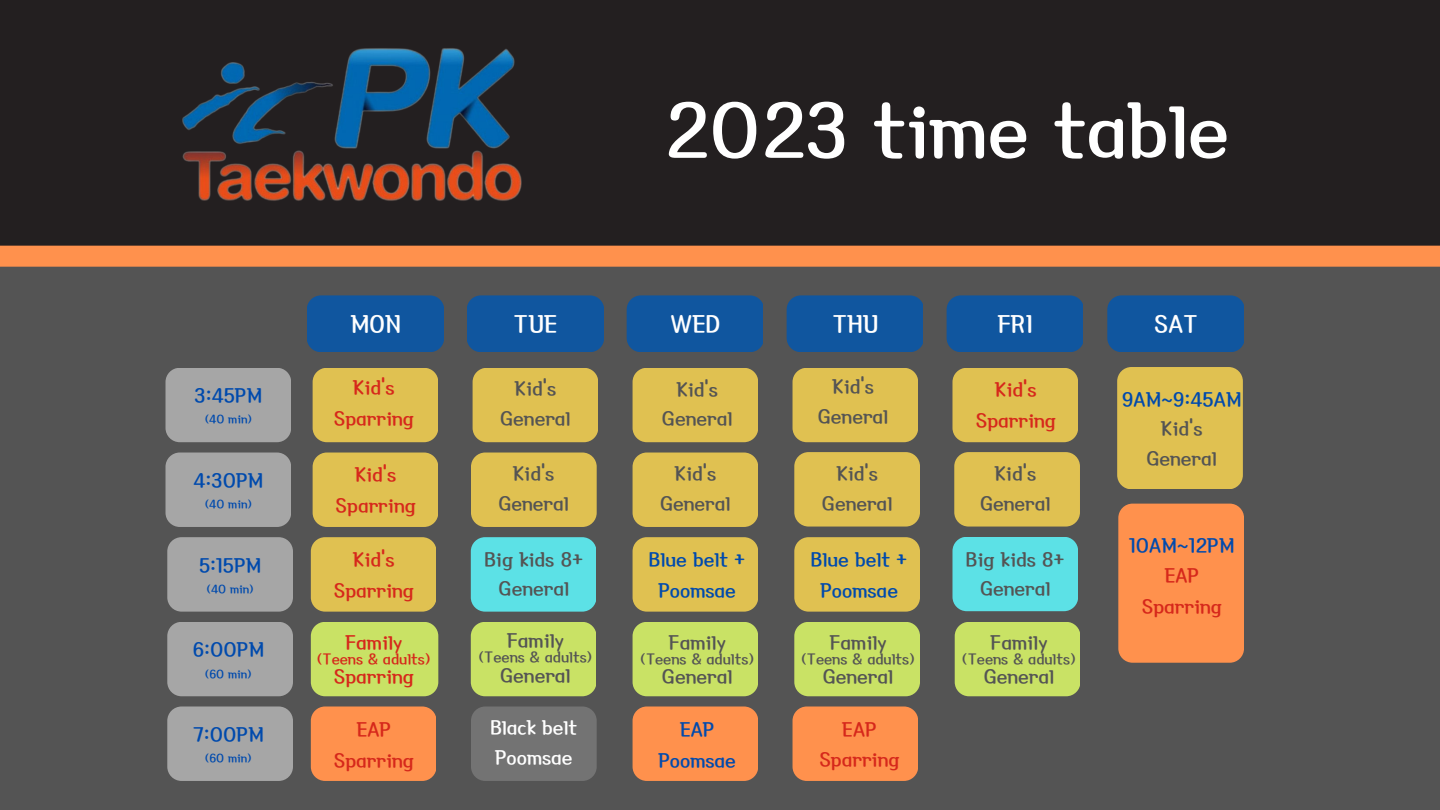
<style>
.page{position:relative;width:1440px;height:810px;background:#545454}
.page>*{position:absolute;margin:0;border:0;box-sizing:border-box;transform-origin:0 0}
.t1{font:85.7px "TT Dongnechaekbang R";color:#fff}
.t2{font:27.2px "TT Dongnechaekbang R";color:#fff}
.t3{font:22.3px/29.7px "TT Dongnechaekbang R";color:#545454;text-align:center}
.t4{font:22.3px "TT Dongnechaekbang R";color:#004aad}
.t5{font:22.3px/29.7px "TT Dongnechaekbang R";color:#fff}
.t6{font:22.2px/30.8px "TT Dongnechaekbang R";color:#d6281b;text-align:center}
.t7{font:22.2px "TT Dongnechaekbang R";color:#545454}
.t8{font:22.2px/30.8px "TT Dongnechaekbang R";color:#004aad;text-align:center}
.t9{font:17px "TT Dongnechaekbang R";color:#545454}
.t10{font:17px "TT Dongnechaekbang R";color:#d6281b}
.t11{font:13.4px "TT Dongnechaekbang R";color:#004aad}
</style>
<div class="page">
<div style="left:307px;top:295px;width:136px;height:57px;background:#10569f;border-radius:14px"></div>
<div style="left:467px;top:295px;width:136px;height:57px;background:#10569f;border-radius:14px"></div>
<div style="left:787px;top:295px;width:136px;height:57px;background:#10569f;border-radius:14px"></div>
<div style="left:1107px;top:295px;width:137px;height:57px;background:#10569f;border-radius:14px"></div>
<div style="left:627px;top:295px;width:136px;height:57px;background:#10569f;border-radius:14px"></div>
<div style="left:947px;top:295px;width:136px;height:57px;background:#10569f;border-radius:14px"></div>
<div style="left:166px;top:368px;width:125px;height:74px;background:#a6a6a6;border-radius:14px"></div>
<div style="left:166px;top:453px;width:125px;height:74px;background:#a6a6a6;border-radius:14px"></div>
<div style="left:167px;top:537px;width:126px;height:75px;background:#a6a6a6;border-radius:14px"></div>
<div style="left:167px;top:622px;width:126px;height:74px;background:#a6a6a6;border-radius:14px"></div>
<div style="left:167px;top:706px;width:126px;height:75px;background:#a6a6a6;border-radius:14px"></div>
<div style="left:313px;top:368px;width:125px;height:74px;background:#e0c151;border-radius:14px"></div>
<div style="left:313px;top:453px;width:125px;height:74px;background:#e0c151;border-radius:14px"></div>
<div style="left:311px;top:537px;width:125px;height:75px;background:#e0c151;border-radius:14px"></div>
<div style="left:311px;top:622px;width:127px;height:74px;background:#c9e265;border-radius:14px"></div>
<div style="left:311px;top:706px;width:125px;height:75px;background:#ff914d;border-radius:14px"></div>
<div style="left:473px;top:368px;width:125px;height:74px;background:#e0c151;border-radius:14px"></div>
<div style="left:471px;top:453px;width:125px;height:74px;background:#e0c151;border-radius:14px"></div>
<div style="left:471px;top:537px;width:125px;height:75px;background:#5ce1e6;border-radius:14px"></div>
<div style="left:471px;top:622px;width:125px;height:74px;background:#c9e265;border-radius:14px"></div>
<div style="left:471px;top:706px;width:125px;height:75px;background:#737373;border-radius:14px"></div>
<div style="left:633px;top:368px;width:125px;height:74px;background:#e0c151;border-radius:14px"></div>
<div style="left:793px;top:368px;width:125px;height:74px;background:#e0c151;border-radius:14px"></div>
<div style="left:952px;top:368px;width:126px;height:74px;background:#e0c151;border-radius:14px"></div>
<div style="left:633px;top:453px;width:125px;height:74px;background:#e0c151;border-radius:14px"></div>
<div style="left:633px;top:537px;width:125px;height:75px;background:#e0c151;border-radius:14px"></div>
<div style="left:633px;top:622px;width:125px;height:74px;background:#c9e265;border-radius:14px"></div>
<div style="left:794px;top:452px;width:126px;height:75px;background:#e0c151;border-radius:14px"></div>
<div style="left:794px;top:537px;width:126px;height:75px;background:#e0c151;border-radius:14px"></div>
<div style="left:954px;top:452px;width:126px;height:75px;background:#e0c151;border-radius:14px"></div>
<div style="left:952px;top:537px;width:126px;height:74px;background:#5ce1e6;border-radius:14px"></div>
<div style="left:1118px;top:504px;width:126px;height:159px;background:#ff914d;border-radius:14px"></div>
<div style="left:794px;top:622px;width:126px;height:74px;background:#c9e265;border-radius:14px"></div>
<div style="left:955px;top:622px;width:125px;height:74px;background:#c9e265;border-radius:14px"></div>
<div style="left:793px;top:706px;width:125px;height:75px;background:#ff914d;border-radius:14px"></div>
<svg style="left:0;top:0;width:1440px;height:267px;background:#3c2c25"></svg>
<img style="left:4px;top:10px;width:693px;height:243px">
<div style="left:633px;top:706px;width:125px;height:75px;background:#ff914d;border-radius:14px"></div>
<div style="left:1117px;top:367px;width:125px;height:122px;background:#e0c151;border-radius:14px"></div>
<h1 class="t1" style="left:664px;top:87px;width:567px">2023 time table</h1>
<p class="t4" style="left:195px;top:384px;width:69px">3:45PM</p>
<p class="t11" style="left:204px;top:413px;width:51px">(40 min)</p>
<p class="t4" style="left:194px;top:469px;width:71px">4:30PM</p>
<p class="t11" style="left:204px;top:497px;width:51px">(40 min)</p>
<p class="t4" style="left:199px;top:554px;width:64px">5:15PM</p>
<p class="t11" style="left:205px;top:582px;width:51px">(40 min)</p>
<p class="t4" style="left:193px;top:639px;width:73px">6:00PM</p>
<p class="t11" style="left:204px;top:667px;width:50px">(60 min)</p>
<p class="t4" style="left:193px;top:723px;width:72px">7:00PM</p>
<p class="t11" style="left:204px;top:751px;width:50px">(60 min)</p>
<p class="t2" style="left:350px;top:310px;width:52px">MON</p>
<p class="t2" style="left:513px;top:310px;width:46px">TUE</p>
<p class="t2" style="left:670px;top:310px;width:52px">WED</p>
<p class="t2" style="left:832px;top:310px;width:47px">THU</p>
<p class="t2" style="left:997px;top:310px;width:37px">FRI</p>
<p class="t2" style="left:1154px;top:310px;width:45px">SAT</p>
<p class="t6" style="left:334px;top:372px;width:81px">Kid's<br>Sparring</p>
<p class="t3" style="left:500px;top:374px;width:72px">Kid's<br>General</p>
<p class="t3" style="left:662px;top:374px;width:72px">Kid's<br>General</p>
<p class="t3" style="left:818px;top:372px;width:72px">Kid's<br>General</p>
<p class="t6" style="left:976px;top:374px;width:81px">Kid's<br>Sparring</p>
<p class="t6" style="left:336px;top:459px;width:81px">Kid's<br>Sparring</p>
<p class="t6" style="left:334px;top:544px;width:81px">Kid's<br>Sparring</p>
<p class="t6" style="left:345px;top:627px;width:59px">Family</p>
<p class="t10" style="left:315px;top:650px;width:118px">(Teens &amp; adults)</p>
<p class="t6" style="left:334px;top:661px;width:81px">Sparring</p>
<p class="t6" style="left:334px;top:714px;width:81px">EAP<br>Sparring</p>
<p class="t3" style="left:498px;top:459px;width:72px">Kid's<br>General</p>
<p class="t3" style="left:660px;top:459px;width:72px">Kid's<br>General</p>
<p class="t3" style="left:822px;top:459px;width:72px">Kid's<br>General</p>
<p class="t3" style="left:980px;top:459px;width:72px">Kid's<br>General</p>
<p class="t3" style="left:484px;top:544px;width:100px">Big kids 8+<br>General</p>
<p class="t8" style="left:649px;top:544px;width:98px">Blue belt +<br>Poomsae</p>
<p class="t7" style="left:507px;top:629px;width:59px">Family</p>
<p class="t9" style="left:477px;top:649px;width:118px">(Teens &amp; adults)</p>
<p class="t7" style="left:500px;top:664px;width:72px">General</p>
<p class="t5" style="left:490px;top:713px;width:88px">Black belt<br>Poomsae</p>
<p class="t7" style="left:669px;top:631px;width:59px">Family</p>
<p class="t9" style="left:639px;top:650px;width:118px">(Teens &amp; adults)</p>
<p class="t7" style="left:662px;top:665px;width:72px">General</p>
<p class="t8" style="left:658px;top:714px;width:79px">EAP<br>Poomsae</p>
<p class="t8" style="left:811px;top:544px;width:98px">Blue belt +<br>Poomsae</p>
<p class="t7" style="left:829px;top:631px;width:59px">Family</p>
<p class="t9" style="left:800px;top:650px;width:118px">(Teens &amp; adults)</p>
<p class="t7" style="left:823px;top:665px;width:72px">General</p>
<p class="t6" style="left:819px;top:714px;width:81px">EAP<br>Sparring</p>
<p class="t3" style="left:966px;top:544px;width:100px">Big kids 8+<br>General</p>
<p class="t7" style="left:990px;top:631px;width:59px">Family</p>
<p class="t9" style="left:961px;top:650px;width:118px">(Teens &amp; adults)</p>
<p class="t7" style="left:984px;top:665px;width:72px">General</p>
<p class="t4" style="left:1122px;top:388px;width:121px">9AM~9:45AM</p>
<p class="t3" style="left:1147px;top:414px;width:72px">Kid's<br>General</p>
<p class="t8" style="left:1129px;top:530px;width:107px">10AM~12PM</p>
<p class="t6" style="left:1142px;top:560px;width:81px">EAP<br>Sparring</p>
</div>
